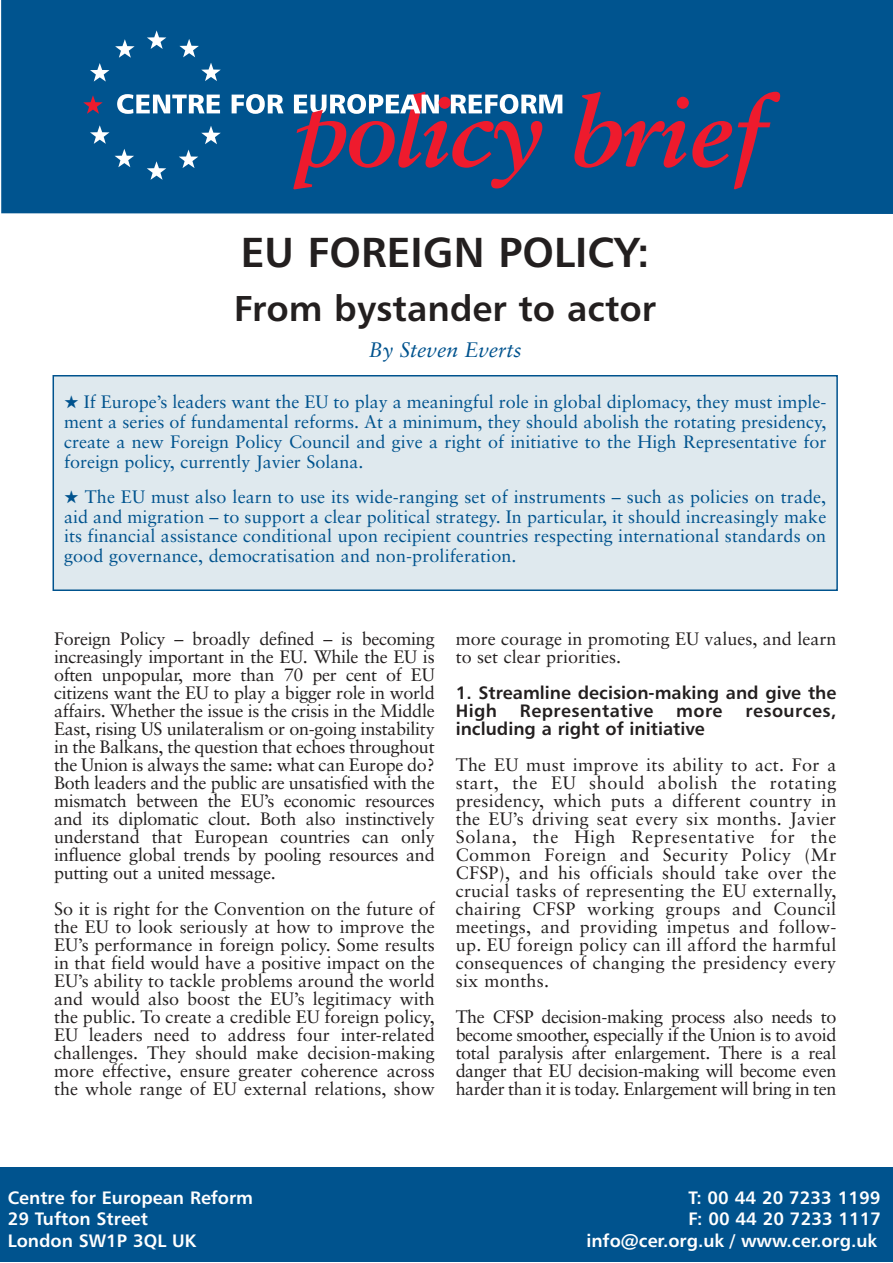
<style>
.page{position:relative;width:893px;height:1263px;background:#fff}
.page>*{position:absolute;margin:0;border:0;box-sizing:border-box;transform-origin:0 0}
.t1{font:42px "Humanist 777 BT Bold B";color:#231f1f}
.t2{font:36px "Humanist 777 BT Bold B";color:#231f1f}
.t3{font:italic 21px "Sabon";color:#00538e}
.t4{font:18px/18px "Sabon";color:#231f1f;text-align:justify}
.t5{font:18px/19.8px "Sabon";letter-spacing:.005em;color:#00538e;text-align:justify}
.t6{font:18px "Humanist 777 BT Bold B";color:#fff}
.t7{font:18px/18px "Humanist 777 BT Bold B";color:#231f1f}
.t8{font:18px "Humanist 777 BT Bold B";letter-spacing:.025em;color:#231f1f}
</style>
<div class="page">
<div style="left:1px;top:0;width:891px;height:213px;background:#00548f"></div>
<svg style="left:201px;top:63px;width:20px;height:18px"></svg>
<svg style="left:147px;top:30px;width:19px;height:19px"></svg>
<svg style="left:179px;top:39px;width:20px;height:18px"></svg>
<svg style="left:201px;top:126px;width:20px;height:18px"></svg>
<svg style="left:179px;top:150px;width:19px;height:18px"></svg>
<svg style="left:147px;top:161px;width:19px;height:19px"></svg>
<svg style="left:115px;top:149px;width:19px;height:18px"></svg>
<svg style="left:90px;top:125px;width:19px;height:19px"></svg>
<svg style="left:90px;top:63px;width:19px;height:19px"></svg>
<svg style="left:115px;top:39px;width:20px;height:19px"></svg>
<svg style="left:83px;top:95px;width:20px;height:19px"></svg>
<svg style="left:117px;top:94px;width:103px;height:20px"></svg>
<svg style="left:231px;top:94px;width:52px;height:20px"></svg>
<svg style="left:293px;top:92px;width:269px;height:97px;background:#4d5a86"></svg>
<svg style="left:574px;top:92px;width:206px;height:97px;background:#374678"></svg>
<div style="left:53px;top:376px;width:784px;height:214px;background:#dfe9ee"></div>
<div style="left:52px;top:375px;width:785px;height:216px;border:2px solid #00538e"></div>
<div style="left:0;top:1167px;width:892px;height:95px;background:#00538e"></div>
<h1 class="t1" style="left:241px;top:237px;width:410px">EU FOREIGN POLICY:</h1>
<h2 class="t2" style="left:234px;top:295px;width:423px">From bystander to actor</h2>
<p class="t3" style="left:369px;top:341px;width:154px">By Steven Everts</p>
<p class="t5" style="left:64px;top:394px;width:763px">★ If Europe’s leaders want the EU to play a meaningful role in global diplomacy, they must imple&shy;ment a series of fundamental reforms. At a minimum, they should abolish the rotating presidency, create a new Foreign Policy Council and give a right of initiative to the High Representative for foreign policy, currently Javier Solana.</p>
<p class="t5" style="left:64px;top:488px;width:763px">★ The EU must also learn to use its wide-ranging set of instruments – such as policies on trade, aid and migration – to support a clear political strategy. In particular, it should increasingly make its financial assistance conditional upon recipient countries respecting international standards on good governance, democratisation and non-proliferation.</p>
<p class="t4" style="left:54px;top:631px;width:382px">Foreign Policy – broadly defined – is becoming increasingly important in the EU. While the EU is often unpopular, more than 70 per cent of EU citizens want the EU to play a bigger role in world affairs. Whether the issue is the crisis in the Middle East, rising US unilateralism or on-going instability in the Balkans, the question that echoes throughout the Union is always the same: what can Europe do?<br>Both leaders and the public are unsatisfied with the mismatch between the EU’s economic resources and its diplomatic clout. Both also instinctively understand that European countries can only influence global trends by pooling resources and putting out a united message.</p>
<p class="t4" style="left:54px;top:901px;width:382px">So it is right for the Convention on the future of the EU to look seriously at how to improve the EU’s performance in foreign policy. Some results in that field would have a positive impact on the EU’s ability to tackle problems around the world and would also boost the EU’s legitimacy with the public. To create a credible EU foreign policy, EU leaders need to address four inter-related challenges. They should make decision-making more effective, ensure greater coherence across the whole range of EU external relations, show</p>
<p class="t4" style="left:455px;top:631px;width:382px">more courage in promoting EU values, and learn to set clear priorities.</p>
<p class="t7" style="left:455px;top:686px;width:382px">1. Streamline decision-making and give the<br>High</p>
<p class="t8" style="left:520px;top:704px;width:135px">Representative</p>
<p class="t7" style="left:676px;top:704px;width:48px">more</p>
<p class="t8" style="left:745px;top:704px;width:92px">resources,</p>
<p class="t7" style="left:455px;top:722px;width:250px">including a right of initiative</p>
<p class="t4" style="left:455px;top:757px;width:382px">The EU must improve its ability to act. For a start, the EU should abolish the rotating presidency, which puts a different country in the EU’s driving seat every six months. Javier Solana, the High Representative for the Common Foreign and Security Policy (Mr CFSP), and his officials should take over the crucial tasks of representing the EU externally, chairing CFSP working groups and Council meetings, and providing impetus and follow&shy;up. EU foreign policy can ill afford the harmful consequences of changing the presidency every six months.</p>
<p class="t4" style="left:455px;top:1009px;width:382px">The CFSP decision-making process also needs to become smoother, especially if the Union is to avoid total paralysis after enlargement. There is a real danger that EU decision-making will become even harder than it is today. Enlargement will bring in ten</p>
<p class="t6" style="left:8px;top:1191px;width:247px">Centre for European Reform</p>
<p class="t6" style="left:688px;top:1191px;width:193px">T: 00 44 20 7233 1199</p>
<p class="t6" style="left:8px;top:1212px;width:142px">29 Tufton Street</p>
<p class="t6" style="left:688px;top:1212px;width:194px">F: 00 44 20 7233 1117</p>
<p class="t6" style="left:8px;top:1234px;width:190px">London SW1P 3QL UK</p>
<p class="t6" style="left:586px;top:1234px;width:292px">info@cer.org.uk / www.cer.org.uk</p>
</div>
